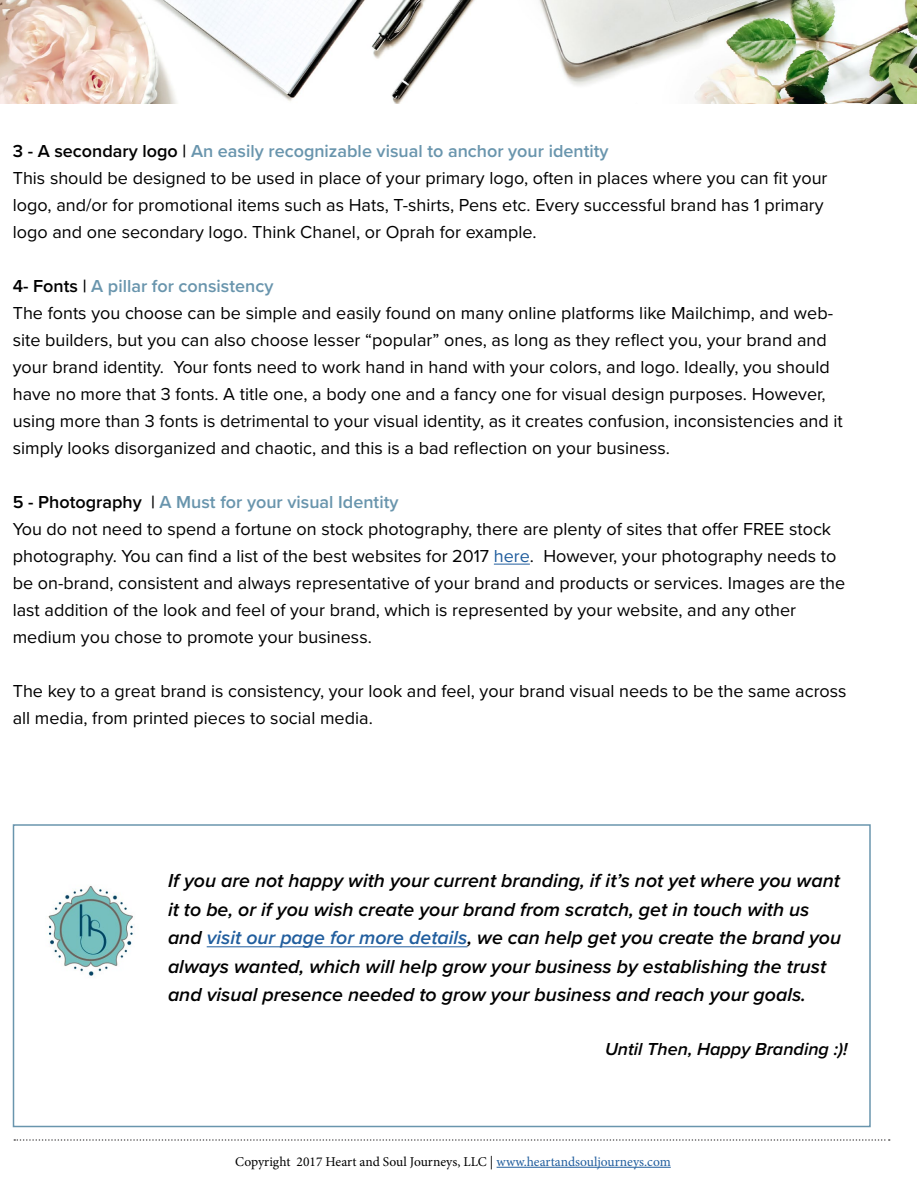
<style>
.page{position:relative;width:918px;height:1188px;background:#fff}
.page>*{position:absolute;margin:0;border:0;box-sizing:border-box;transform-origin:0 0}
.t1{font:italic 600 19.5px/28.5px "Proxima Nova";color:#000}
.t2{font:18px/27px "Proxima Nova";color:#000}
.t3{font:italic 600 18px "Proxima Nova";color:#000}
.t4{font:13.5px "Minion Pro";color:#000}
.s1{font-weight:600}
.s2{font-weight:600;color:#6995ad}
.s3{color:#215e9e}
</style>
<div class="page">
<hr style="left:497px;top:1167px;width:174px;height:1px;background:#215e9e">
<svg style="left:14px;top:1139px;width:876px;height:2px"></svg>
<hr style="left:494px;top:564px;width:36px;height:1px;background:#215e9e">
<img style="left:12px;top:861px;width:121px;height:143px">
<hr style="left:207px;top:947px;width:261px;height:1px;background:#215e9e">
<div style="left:13px;top:824px;width:858px;height:303px;border:2px solid #6995ad"></div>
<img style="left:0;top:0;width:916px;height:104px">
<p class="t2" style="left:13px;top:138px;width:816px"><span class="s1">3 - A secondary logo |</span> <span class="s2">An easily recognizable visual to anchor your identity<br></span>This should be designed to be used in place of your primary logo, often in places where you can fit your logo, and/or for promotional items such as Hats, T-shirts, Pens etc. Every successful brand has 1 primary logo and one secondary logo. Think Chanel, or Oprah for example.</p>
<p class="t2" style="left:13px;top:273px;width:832px"><span class="s1">4- Fonts |</span> <span class="s2">A pillar for consistency<br></span>The fonts you choose can be simple and easily found on many online platforms like Mailchimp, and web&shy;site builders, but you can also choose lesser “popular” ones, as long as they reflect you, your brand and your brand identity. Your fonts need to work hand in hand with your colors, and logo. Ideally, you should have no more that 3 fonts. A title one, a body one and a fancy one for visual design purposes. However, using more than 3 fonts is detrimental to your visual identity, as it creates confusion, inconsistencies and it simply looks disorganized and chaotic, and this is a bad reflection on your business.</p>
<p class="t2" style="left:13px;top:489px;width:834px"><span class="s1">5 - Photography |</span> <span class="s2">A Must for your visual Identity<br></span>You do not need to spend a fortune on stock photography, there are plenty of sites that offer FREE stock photography. You can find a list of the best websites for 2017 <span class="s3">here</span>. However, your photography needs to be on-brand, consistent and always representative of your brand and products or services. Images are the last addition of the look and feel of your brand, which is represented by your website, and any other medium you chose to promote your business.</p>
<p class="t2" style="left:13px;top:678px;width:835px">The key to a great brand is consistency, your look and feel, your brand visual needs to be the same across all media, from printed pieces to social media.</p>
<p class="t1" style="left:168px;top:867px;width:675px">If you are not happy with your current branding, if it’s not yet where you want it to be, or if you wish create your brand from scratch, get in touch with us and <span class="s3">visit our page for more details</span>, we can help get you create the brand you always wanted, which will help grow your business by establishing the trust and visual presence needed to grow your business and reach your goals.</p>
<p class="t3" style="left:605px;top:1038px;width:244px">Until Then, Happy Branding :)!</p>
<p class="t4" style="left:235px;top:1153px;width:437px">Copyright 2017 Heart and Soul Journeys, LLC | <span class="s3">www.heartandsouljourneys.com</span></p>
</div>
